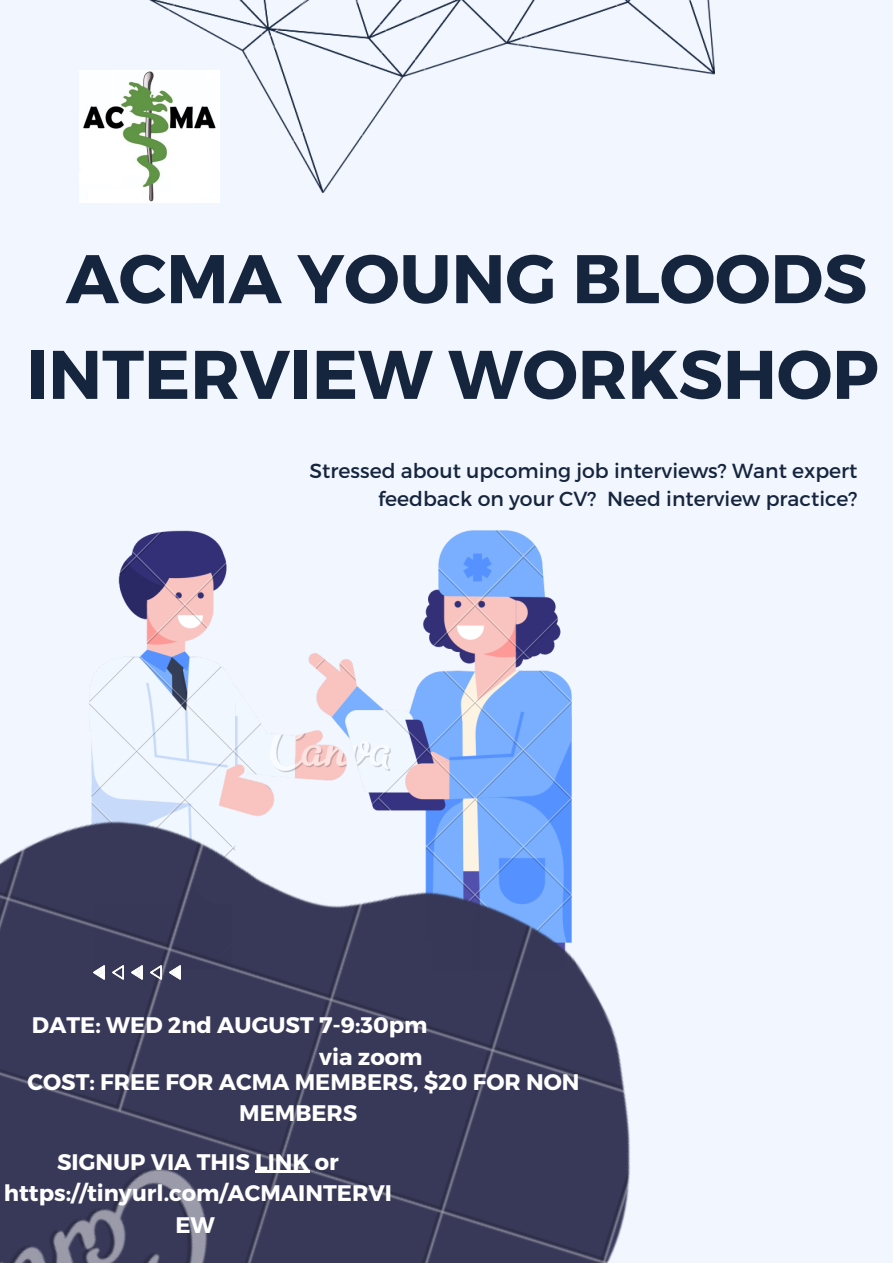
<style>
.page{position:relative;width:893px;height:1263px;background:#f2f6ff}
.page>*{position:absolute;margin:0;border:0;box-sizing:border-box;transform-origin:0 0}
.t1{font:700 68.62px/95.7px "Montserrat";color:#15253d;text-align:center}
.t2{font:700 22.5px/31.5px "Montserrat";color:#fff;text-align:center}
.t3{font:20.33px/28.4px "Montserrat";color:#15253d;text-align:right}
</style>
<div class="page">
<img style="left:118px;top:530px;width:443px;height:102px">
<img style="left:0;top:632px;width:630px;height:631px">
<img style="left:79px;top:0;width:635px;height:192px">
<img style="left:93px;top:965px;width:88px;height:14px">
<hr style="left:255px;top:1171px;width:54px;height:2px;background:#fff">
<img style="left:80px;top:71px;width:140px;height:132px">
<p class="t1" style="left:26px;top:227px;width:854px">ACMA YOUNG BLOODS<br>INTERVIEW WORKSHOP</p>
<p class="t3" style="left:310px;top:455px;width:549px">Stressed about upcoming job interviews? Want expert feedback on your CV? Need interview practice?</p>
<p class="t2" style="left:32px;top:1008px;width:397px;text-align:right">DATE: WED 2nd AUGUST 7-9:30pm via zoom</p>
<p class="t2" style="left:28px;top:1065px;width:553px">COST: FREE FOR ACMA MEMBERS, $20 FOR NON<br>MEMBERS</p>
<p class="t2" style="left:4px;top:1145px;width:389px">SIGNUP VIA THIS LINK or https://tinyurl.com/ACMAINTERVI<br>EW</p>
</div>
